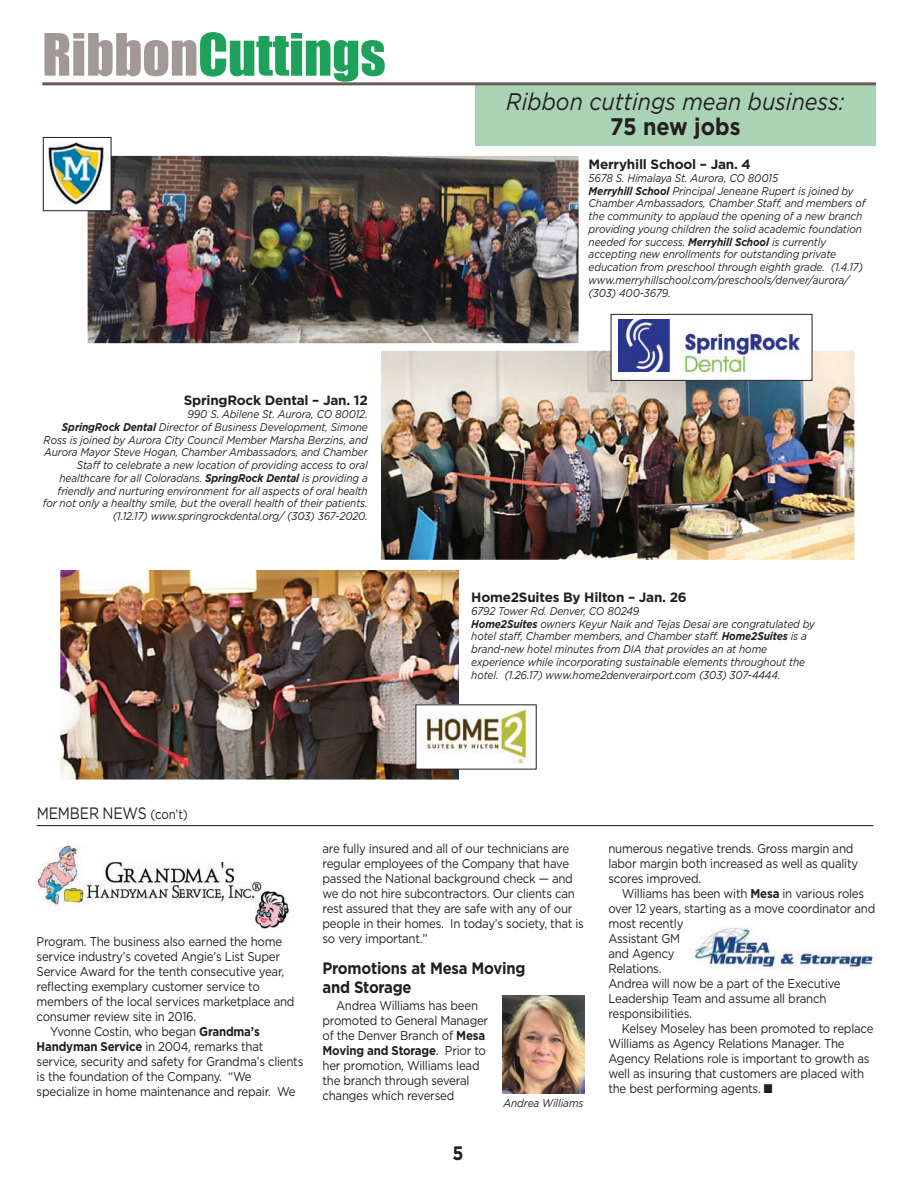
<style>
.page{position:relative;width:918px;height:1188px;background:#fff}
.page>*{position:absolute;margin:0;border:0;box-sizing:border-box;transform-origin:0 0}
.t1{font:54px "Impact";color:#1ea15b}
.t2{font:italic 24px "Gotham";color:#231f20;scale:.9 1}
.t3{font:700 24px "Gotham";color:#231f20;scale:.9 1}
.t4{font:700 19.5px "Gotham";color:#231f20;scale:.9 1}
.t5{font:700 16.5px/18.6px "Gotham";letter-spacing:-.015em;color:#231f20;scale:.9 1}
.t6{font:16.5px "Gotham";letter-spacing:-.01em;color:#231f20;scale:.85 1}
.t7{font:700 13.5px "Gotham";letter-spacing:-.015em;color:#231f20}
.t8{font:12.75px/15px "Gotham";letter-spacing:-.02em;color:#231f20;scale:.9 1}
.t9{font:italic 11.25px/12.8px "Gotham";letter-spacing:-.01em;color:#231f20;scale:.9 1}
.s1{color:#a29997}
.s2{font-weight:700}
.s3{font-size:13.5px}
</style>
<div class="page">
<img style="left:382px;top:352px;width:471px;height:207px">
<div style="left:378px;top:348px;width:479px;height:215px;border:3px solid #fff"></div>
<img style="left:89px;top:157px;width:489px;height:185px">
<div style="left:85px;top:153px;width:497px;height:193px;border:3px solid #fff"></div>
<div style="left:475px;top:85px;width:401px;height:61px;background:#aad3b5"></div>
<hr style="left:42px;top:82px;width:834px;height:3px;background:#6a5b55">
<img style="left:61px;top:571px;width:397px;height:208px">
<div style="left:57px;top:567px;width:405px;height:216px;border:3px solid #fff"></div>
<div style="left:611px;top:314px;width:201px;height:66px;background:#fff"></div>
<img style="left:619px;top:320px;width:181px;height:51px">
<div style="left:611px;top:314px;width:201px;height:67px;border:1px solid #231f20"></div>
<div style="left:43px;top:137px;width:68px;height:74px;background:#fff"></div>
<img style="left:49px;top:143px;width:55px;height:61px">
<div style="left:43px;top:137px;width:68px;height:74px;border:1px solid #231f20"></div>
<div style="left:416px;top:705px;width:120px;height:64px;background:#fff"></div>
<img style="left:425px;top:709px;width:105px;height:55px">
<hr style="left:37px;top:825px;width:836px;height:1px;background:#231f20">
<img style="left:689px;top:925px;width:184px;height:44px">
<img style="left:36px;top:845px;width:254px;height:86px">
<img style="left:502px;top:995px;width:82px;height:99px">
<h1 class="t1" style="left:42px;top:21px;width:345px"><span class="s1">Ribbon</span>Cuttings</h1>
<p class="t7" style="left:184px;top:395px;width:186px">SpringRock Dental – Jan. 12</p>
<p class="t9" style="left:43px;top:408px;width:363px;text-align:right">990 S. Abilene St. Aurora, CO 80012.<br><span class="s2">SpringRock Dental</span> Director of Business Development, Simone Ross is joined by Aurora City Council Member Marsha Berzins, and Aurora Mayor Steve Hogan, Chamber Ambassadors, and Chamber Staff to celebrate a new location of providing access to oral healthcare for all Coloradans. <span class="s2">SpringRock Dental</span> is providing a friendly and nurturing environment for all aspects of oral health for not only a healthy smile, but the overall health of their patients. (1.12.17) www.springrockdental.org/ (303) 367-2020.</p>
<p class="t6" style="left:37px;top:807px;width:179px">MEMBER NEWS <span class="s3">(con’t)</span></p>
<h2 class="t2" style="left:506px;top:92px;width:377px">Ribbon cuttings mean business:</h2>
<h2 class="t3" style="left:610px;top:118px;width:146px">75 new jobs</h2>
<p class="t7" style="left:589px;top:159px;width:164px">Merryhill School – Jan. 4</p>
<p class="t9" style="left:589px;top:172px;width:309px">5678 S. Himalaya St. Aurora, CO 80015<br><span class="s2">Merryhill School</span> Principal Jeneane Rupert is joined by Chamber Ambassadors, Chamber Staff, and members of the community to applaud the opening of a new branch providing young children the solid academic foundation needed for success. <span class="s2">Merryhill School</span> is currently accepting new enrollments for outstanding private education from preschool through eighth grade. (1.4.17) www.merryhillschool.com/preschools/denver/aurora/ (303) 400-3679.</p>
<p class="t7" style="left:471px;top:592px;width:217px">Home2Suites By Hilton – Jan. 26</p>
<p class="t9" style="left:471px;top:605px;width:383px">6792 Tower Rd. Denver, CO 80249<br><span class="s2">Home2Suites</span> owners Keyur Naik and Tejas Desai are congratulated by hotel staff, Chamber members, and Chamber staff. <span class="s2">Home2Suites</span> is a brand-new hotel minutes from DIA that provides an at home experience while incorporating sustainable elements throughout the hotel. (1.26.17) www.home2denverairport.com (303) 307-4444.</p>
<p class="t8" style="left:37px;top:935px;width:274px">Program. The business also earned the home</p>
<p class="t8" style="left:37px;top:950px;width:272px">service industry’s coveted Angie’s List Super</p>
<p class="t8" style="left:37px;top:965px;width:277px">Service Award for the tenth consecutive year,</p>
<p class="t8" style="left:37px;top:980px;width:249px">reflecting exemplary customer service to</p>
<p class="t8" style="left:37px;top:995px;width:288px">members of the local services marketplace and</p>
<p class="t8" style="left:37px;top:1010px;width:179px">consumer review site in 2016.</p>
<p class="t8" style="left:50px;top:1025px;width:234px">Yvonne Costin, who began <span class="s2">Grandma’s</span></p>
<p class="t8" style="left:37px;top:1040px;width:254px"><span class="s2">Handyman Service</span> in 2004, remarks that</p>
<p class="t8" style="left:37px;top:1055px;width:298px">service, security and safety for Grandma’s clients</p>
<p class="t8" style="left:37px;top:1070px;width:241px">is the foundation of the Company. “We</p>
<p class="t8" style="left:37px;top:1085px;width:289px">specialize in home maintenance and repair. We</p>
<p class="t8" style="left:323px;top:842px;width:292px">are fully insured and all of our technicians are regular employees of the Company that have passed the National background check — and we do not hire subcontractors. Our clients can rest assured that they are safe with any of our people in their homes. In today’s society, that is so very important.”</p>
<p class="t5" style="left:323px;top:960px;width:227px">Promotions at Mesa Moving and Storage</p>
<p class="t8" style="left:323px;top:999px;width:186px;text-indent:14px">Andrea Williams has been promoted to General Manager of the Denver Branch of <span class="s2">Mesa<br>Moving and Storage</span>. Prior to her promotion, Williams lead the branch through several changes which reversed</p>
<p class="t9" style="left:504px;top:1097px;width:90px">Andrea Williams</p>
<h3 class="t4" style="left:452px;top:1146px;width:14px">5</h3>
<p class="t8" style="left:608px;top:842px;width:279px">numerous negative trends. Gross margin and labor margin both increased as well as quality scores improved.</p>
<p class="t8" style="left:608px;top:887px;width:298px;text-indent:14px">Williams has been with <span class="s2">Mesa</span> in various roles over 12 years, starting as a move coordinator and most recently<br>Assistant GM<br>and Agency<br>Relations.<br>Andrea will now be a part of the Executive<br>Leadership Team and assume all branch responsibilities.</p>
<p class="t8" style="left:608px;top:1022px;width:296px;text-indent:14px">Kelsey Moseley has been promoted to replace Williams as Agency Relations Manager. The Agency Relations role is important to growth as well as insuring that customers are placed with the best performing agents. ■</p>
</div>
